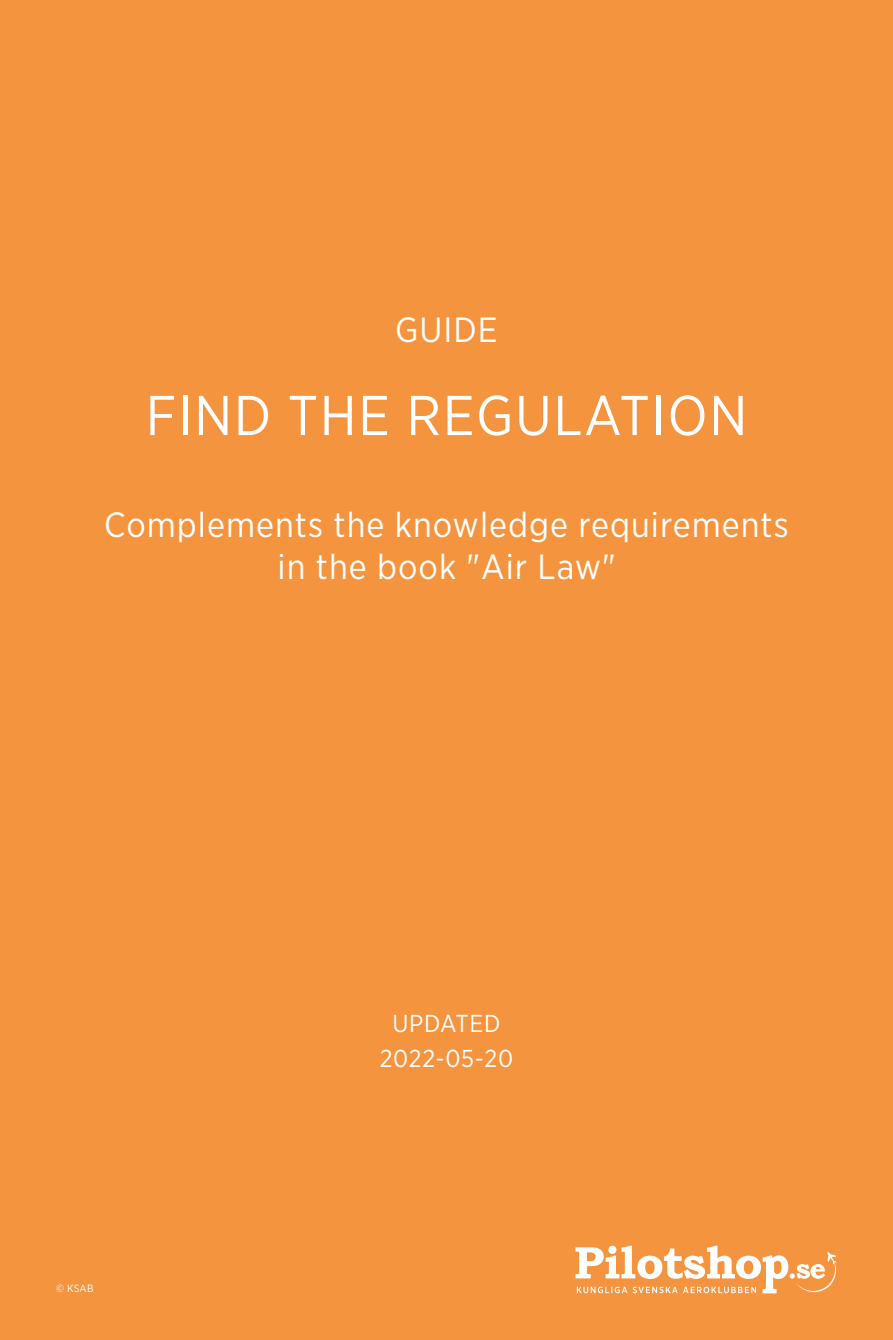
<style>
.page{position:relative;width:893px;height:1340px;background:#fff}
.page>*{position:absolute;margin:0;border:0;box-sizing:border-box;transform-origin:0 0}
.t1{font:56px "Gotham Narrow";letter-spacing:.03em;color:#fff}
.t2{font:35px/42px "Gotham Narrow";letter-spacing:.03em;color:#fff;text-align:center}
.t3{font:24.5px/35px "Gotham Narrow";letter-spacing:.03em;color:#fff;text-align:center}
.t4{font:10.5px "Gotham Narrow";color:#fff}
</style>
<div class="page">
<div style="left:0;top:0;width:893px;height:1339px;background:#f4943f"></div>
<svg style="left:575px;top:1245px;width:262px;height:49px"></svg>
<p class="t2" style="left:395px;top:308px;width:104px">GUIDE</p>
<h1 class="t1" style="left:146px;top:380px;width:603px">FIND THE REGULATION</h1>
<p class="t2" style="left:104px;top:502px;width:686px">Complements the knowledge requirements in the book "Air Law"</p>
<p class="t4" style="left:56px;top:1281px;width:39px">© KSAB</p>
<p class="t3" style="left:380px;top:1005px;width:135px">UPDATED<br>2022-05-20</p>
</div>
